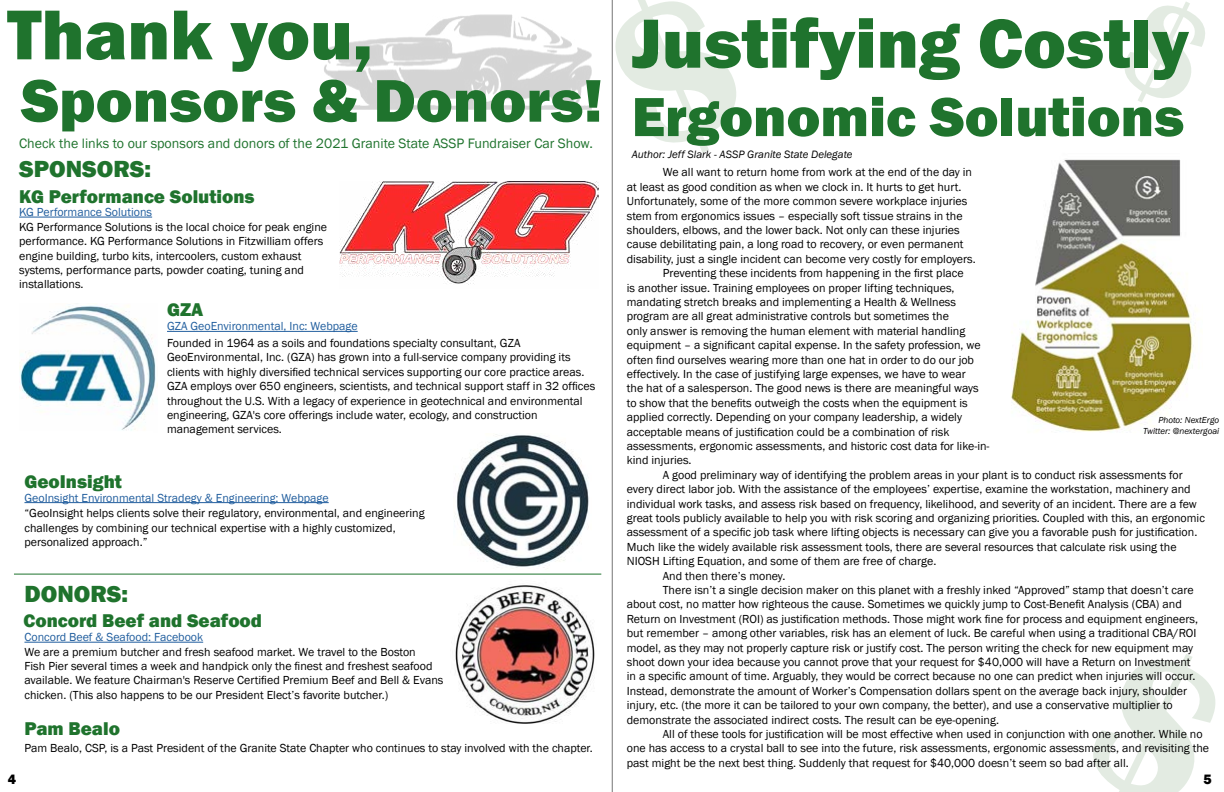
<style>
.page{position:relative;width:1224px;height:792px;background:#fff}
.page>*{position:absolute;margin:0;border:0;box-sizing:border-box;transform-origin:0 0}
.t1{font:800 73px "Franklin Gothic";color:#1f732d}
.t2{font:800 72px "Franklin Gothic";color:#1f732d}
.t3{font:800 62.3px "Franklin Gothic";color:#1f732d}
.t4{font:800 57px "Franklin Gothic";color:#1f732d}
.t5{font:800 24px "Franklin Gothic";color:#1f732d}
.t6{font:800 19px "Franklin Gothic";color:#1f732d}
.t7{font:14px "Franklin Gothic";color:#1f732d}
.t8{font:800 14px "Franklin Gothic";color:#000}
.t9{font:12px/14.4px "Franklin Gothic";color:#000}
.t10{font:12px "Franklin Gothic";color:#215e9e}
.t11{font:italic 11px "Franklin Gothic";color:#000}
.t12{font:italic 9px/10.8px "Franklin Gothic";color:#000;text-align:right}
</style>
<div class="page">
<img style="left:324px;top:14px;width:268px;height:96px">
<img style="left:1010px;top:159px;width:186px;height:273px">
<img style="left:339px;top:182px;width:259px;height:103px">
<img style="left:19px;top:305px;width:139px;height:126px">
<hr style="left:167px;top:331px;width:191px;height:1px;background:#215e9e">
<img style="left:454px;top:434px;width:135px;height:135px">
<hr style="left:24px;top:502px;width:305px;height:1px;background:#215e9e">
<hr style="left:14px;top:574px;width:587px;height:1px;background:#1f732d">
<hr style="left:24px;top:642px;width:179px;height:1px;background:#215e9e">
<img style="left:455px;top:585px;width:140px;height:139px">
<hr style="left:612px;top:0;width:1px;height:792px;background:#000">
<hr style="left:19px;top:217px;width:133px;height:1px;background:#215e9e">
<svg style="left:611px;top:0;width:2px;height:169px"></svg>
<h1 class="t1" style="left:7px;top:-12px;width:367px">Thank you,</h1>
<h3 class="t3" style="left:21px;top:60px;width:583px">Sponsors &amp; Donors!</h3>
<p class="t7" style="left:19px;top:135px;width:575px">Check the links to our sponsors and donors of the 2021 Granite State ASSP Fundraiser Car Show.</p>
<h3 class="t5" style="left:19px;top:154px;width:133px">SPONSORS:</h3>
<h3 class="t6" style="left:19px;top:184px;width:237px">KG Performance Solutions</h3>
<p class="t10" style="left:19px;top:205px;width:135px">KG Performance Solutions</p>
<p class="t9" style="left:19px;top:220px;width:310px">KG Performance Solutions is the local choice for peak engine performance. KG Performance Solutions in Fitzwilliam offers engine building, turbo kits, intercoolers, custom exhaust systems, performance parts, powder coating, tuning and installations.</p>
<h3 class="t6" style="left:167px;top:298px;width:38px">GZA</h3>
<p class="t10" style="left:167px;top:319px;width:192px">GZA GeoEnvironmental, Inc: Webpage</p>
<p class="t9" style="left:167px;top:336px;width:430px">Founded in 1964 as a soils and foundations specialty consultant, GZA GeoEnvironmental, Inc. (GZA) has grown into a full-service company providing its clients with highly diversified technical services supporting our core practice areas.<br>GZA employs over 650 engineers, scientists, and technical support staff in 32 offices throughout the U.S. With a legacy of experience in geotechnical and environmental engineering, GZA's core offerings include water, ecology, and construction management services.</p>
<h3 class="t6" style="left:24px;top:469px;width:99px">GeoInsight</h3>
<p class="t10" style="left:24px;top:490px;width:306px">GeoInsight Environmental Stradegy &amp; Engineering: Webpage</p>
<p class="t9" style="left:24px;top:506px;width:402px">“GeoInsight helps clients solve their regulatory, environmental, and engineering challenges by combining our technical expertise with a highly customized, personalized approach.”</p>
<h3 class="t5" style="left:24px;top:579px;width:105px">DONORS:</h3>
<h3 class="t6" style="left:23px;top:609px;width:240px">Concord Beef and Seafood</h3>
<p class="t10" style="left:24px;top:630px;width:180px">Concord Beef &amp; Seafood: Facebook</p>
<p class="t9" style="left:24px;top:645px;width:420px">We are a premium butcher and fresh seafood market. We travel to the Boston<br>Fish Pier several times a week and handpick only the finest and freshest seafood available. We feature Chairman's Reserve Certified Premium Beef and Bell &amp; Evans chicken. (This also happens to be our President Elect’s favorite butcher.)</p>
<h3 class="t6" style="left:24px;top:716px;width:97px">Pam Bealo</h3>
<p class="t8" style="left:8px;top:770px;width:10px">4</p>
<p class="t9" style="left:24px;top:741px;width:570px">Pam Bealo, CSP, is a Past President of the Granite State Chapter who continues to stay involved with the chapter.</p>
<h2 class="t2" style="left:632px;top:-3px;width:559px">Justifying Costly</h2>
<h3 class="t4" style="left:632px;top:80px;width:554px">Ergonomic Solutions</h3>
<p class="t11" style="left:632px;top:148px;width:222px">Author: Jeff Slark - ASSP Granite State Delegate</p>
<p class="t9" style="left:663px;top:165px;width:311px">We all want to return home from work at the end of the day in</p>
<p class="t9" style="left:627px;top:180px;width:336px">at least as good condition as when we clock in. It hurts to get hurt.</p>
<p class="t9" style="left:627px;top:194px;width:342px">Unfortunately, some of the more common severe workplace injuries</p>
<p class="t9" style="left:627px;top:209px;width:337px">stem from ergonomics issues – especially soft tissue strains in the</p>
<p class="t9" style="left:627px;top:223px;width:334px">shoulders, elbows, and the lower back. Not only can these injuries</p>
<p class="t9" style="left:627px;top:237px;width:338px">cause debilitating pain, a long road to recovery, or even permanent</p>
<p class="t9" style="left:627px;top:252px;width:350px">disability, just a single incident can become very costly for employers.</p>
<p class="t9" style="left:663px;top:266px;width:302px">Preventing these incidents from happening in the first place</p>
<p class="t9" style="left:627px;top:281px;width:329px">is another issue. Training employees on proper lifting techniques,</p>
<p class="t9" style="left:627px;top:295px;width:331px">mandating stretch breaks and implementing a Health &amp; Wellness</p>
<p class="t9" style="left:627px;top:309px;width:324px">program are all great administrative controls but sometimes the</p>
<p class="t9" style="left:627px;top:324px;width:340px">only answer is removing the human element with material handling</p>
<p class="t9" style="left:627px;top:338px;width:355px">equipment – a significant capital expense. In the safety profession, we</p>
<p class="t9" style="left:627px;top:353px;width:349px">often find ourselves wearing more than one hat in order to do our job</p>
<p class="t9" style="left:627px;top:367px;width:340px">effectively. In the case of justifying large expenses, we have to wear</p>
<p class="t9" style="left:627px;top:381px;width:353px">the hat of a salesperson. The good news is there are meaningful ways</p>
<p class="t9" style="left:627px;top:396px;width:342px">to show that the benefits outweigh the costs when the equipment is</p>
<p class="t9" style="left:627px;top:410px;width:337px">applied correctly. Depending on your company leadership, a widely</p>
<p class="t9" style="left:627px;top:425px;width:324px">acceptable means of justification could be a combination of risk</p>
<p class="t9" style="left:627px;top:439px;width:364px">assessments, ergonomic assessments, and historic cost data for like-in-</p>
<p class="t9" style="left:627px;top:453px;width:66px">kind injuries.</p>
<p class="t9" style="left:663px;top:468px;width:521px">A good preliminary way of identifying the problem areas in your plant is to conduct risk assessments for</p>
<p class="t9" style="left:627px;top:482px;width:565px">every direct labor job. With the assistance of the employees’ expertise, examine the workstation, machinery and</p>
<p class="t9" style="left:627px;top:497px;width:571px">individual work tasks, and assess risk based on frequency, likelihood, and severity of an incident. There are a few</p>
<p class="t9" style="left:627px;top:511px;width:580px">great tools publicly available to help you with risk scoring and organizing priorities. Coupled with this, an ergonomic</p>
<p class="t9" style="left:627px;top:525px;width:572px">assessment of a specific job task where lifting objects is necessary can give you a favorable push for justification.</p>
<p class="t9" style="left:627px;top:540px;width:551px">Much like the widely available risk assessment tools, there are several resources that calculate risk using the</p>
<p class="t9" style="left:627px;top:554px;width:311px">NIOSH Lifting Equation, and some of them are free of charge.</p>
<p class="t9" style="left:663px;top:569px;width:124px">And then there’s money.</p>
<p class="t9" style="left:663px;top:583px;width:532px">There isn’t a single decision maker on this planet with a freshly inked “Approved” stamp that doesn’t care</p>
<p class="t9" style="left:627px;top:597px;width:556px">about cost, no matter how righteous the cause. Sometimes we quickly jump to Cost-Benefit Analysis (CBA) and</p>
<p class="t9" style="left:627px;top:612px;width:573px">Return on Investment (ROI) as justification methods. Those might work fine for process and equipment engineers,</p>
<p class="t9" style="left:627px;top:626px;width:571px">but remember – among other variables, risk has an element of luck. Be careful when using a traditional CBA/ROI</p>
<p class="t9" style="left:627px;top:641px;width:568px">model, as they may not properly capture risk or justify cost. The person writing the check for new equipment may</p>
<p class="t9" style="left:627px;top:655px;width:565px">shoot down your idea because you cannot prove that your request for $40,000 will have a Return on Investment</p>
<p class="t9" style="left:627px;top:669px;width:570px">in a specific amount of time. Arguably, they would be correct because no one can predict when injuries will occur.</p>
<p class="t9" style="left:627px;top:684px;width:562px">Instead, demonstrate the amount of Worker’s Compensation dollars spent on the average back injury, shoulder</p>
<p class="t9" style="left:627px;top:698px;width:547px">injury, etc. (the more it can be tailored to your own company, the better), and use a conservative multiplier to</p>
<p class="t9" style="left:627px;top:713px;width:374px">demonstrate the associated indirect costs. The result can be eye-opening.</p>
<p class="t9" style="left:663px;top:727px;width:541px">All of these tools for justification will be most effective when used in conjunction with one another. While no</p>
<p class="t9" style="left:627px;top:741px;width:584px">one has access to a crystal ball to see into the future, risk assessments, ergonomic assessments, and revisiting the</p>
<p class="t9" style="left:627px;top:756px;width:503px">past might be the next best thing. Suddenly that request for $40,000 doesn’t seem so bad after all.</p>
<p class="t12" style="left:1143px;top:414px;width:77px">Photo: NextErgo<br>Twitter: @nextergoai</p>
<p class="t8" style="left:1203px;top:770px;width:10px">5</p>
</div>
